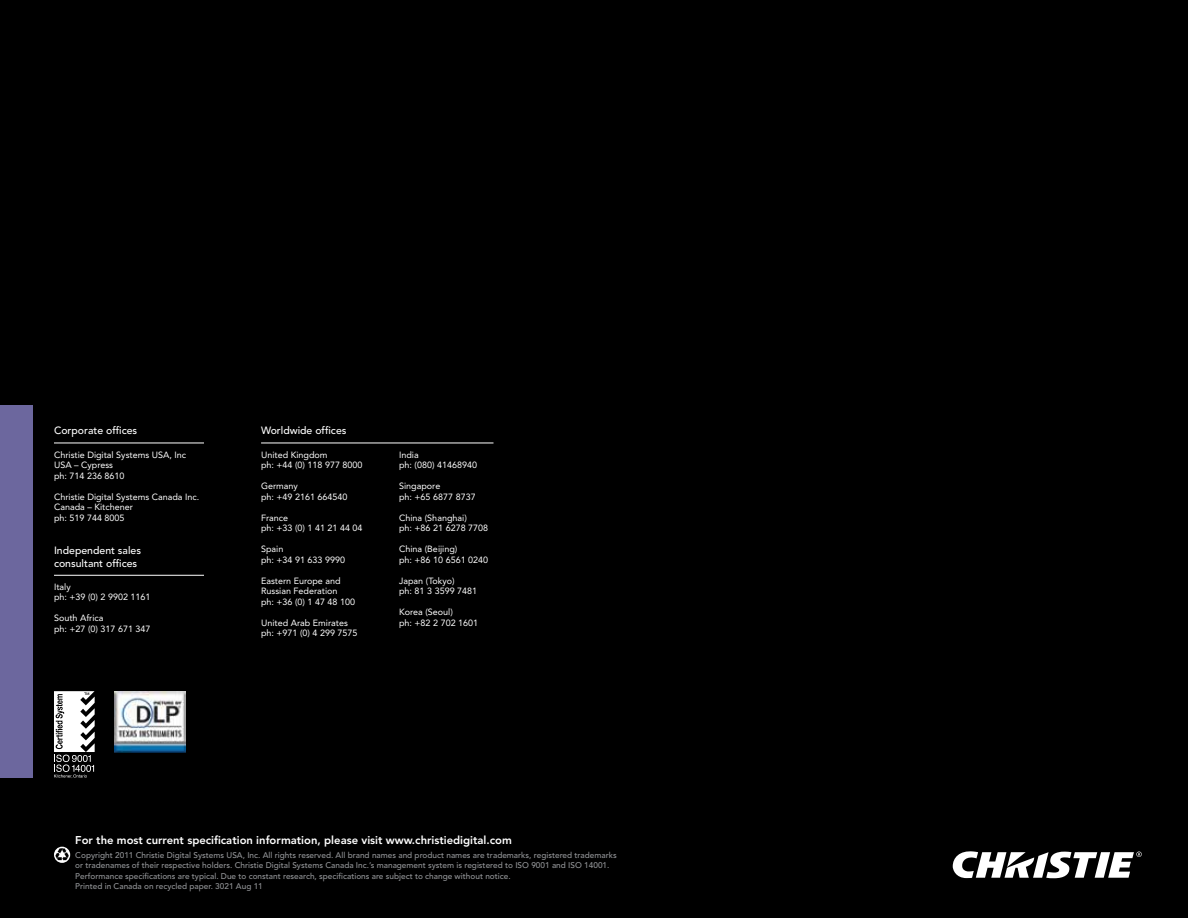
<style>
.page{position:relative;width:1188px;height:918px;background:#000}
.page>*{position:absolute;margin:0;border:0;box-sizing:border-box;transform-origin:0 0}
.t1{font:800 11.25px "Avenir";color:#fff}
.t2{font:500 10.5px/12.6px "Avenir";color:#fff}
.t3{font:9px/10.5px "Avenir";color:#fff}
.t4{font:500 8.25px/10.5px "Avenir";color:#939598}
</style>
<div class="page">
<svg style="left:953px;top:851px;width:189px;height:27px"></svg>
<div style="left:0;top:405px;width:32px;height:373px;background:#6c679e"></div>
<svg style="left:54px;top:691px;width:41px;height:87px"></svg>
<img style="left:115px;top:691px;width:71px;height:61px">
<hr style="left:54px;top:443px;width:150px;height:1px;background:#fff">
<hr style="left:54px;top:575px;width:150px;height:1px;background:#fff">
<hr style="left:261px;top:443px;width:233px;height:1px;background:#fff">
<svg style="left:54px;top:847px;width:16px;height:16px"></svg>
<svg style="left:55px;top:848px;width:14px;height:13px"></svg>
<p class="t2" style="left:54px;top:425px;width:85px">Corporate offices</p>
<p class="t3" style="left:54px;top:449px;width:134px">Christie Digital Systems USA, Inc<br>USA – Cypress<br>ph: 714 236 8610</p>
<p class="t3" style="left:54px;top:491px;width:147px">Christie Digital Systems Canada Inc.<br>Canada – Kitchener<br>ph: 519 744 8005</p>
<p class="t2" style="left:54px;top:545px;width:89px">Independent sales consultant offices</p>
<p class="t3" style="left:54px;top:582px;width:98px">Italy<br>ph: +39 (0) 2 9902 1161</p>
<p class="t3" style="left:54px;top:613px;width:98px">South Africa<br>ph: +27 (0) 317 671 347</p>
<p class="t2" style="left:261px;top:425px;width:87px">Worldwide offices</p>
<p class="t3" style="left:261px;top:449px;width:103px">United Kingdom<br>ph: +44 (0) 118 977 8000</p>
<p class="t3" style="left:261px;top:481px;width:88px">Germany<br>ph: +49 2161 664540</p>
<p class="t3" style="left:261px;top:512px;width:103px">France<br>ph: +33 (0) 1 41 21 44 04</p>
<p class="t3" style="left:261px;top:544px;width:86px">Spain<br>ph: +34 91 633 9990</p>
<p class="t3" style="left:261px;top:575px;width:96px">Eastern Europe and<br>Russian Federation<br>ph: +36 (0) 1 47 48 100</p>
<p class="t3" style="left:261px;top:617px;width:98px">United Arab Emirates ph: +971 (0) 4 299 7575</p>
<p class="t3" style="left:399px;top:449px;width:80px">India<br>ph: (080) 41468940</p>
<p class="t3" style="left:399px;top:481px;width:78px">Singapore<br>ph: +65 6877 8737</p>
<p class="t3" style="left:399px;top:512px;width:91px">China (Shanghai)<br>ph: +86 21 6278 7708</p>
<p class="t3" style="left:399px;top:544px;width:91px">China (Beijing)<br>ph: +86 10 6561 0240</p>
<p class="t3" style="left:399px;top:575px;width:80px">Japan (Tokyo)<br>ph: 81 3 3599 7481</p>
<p class="t3" style="left:399px;top:607px;width:81px">Korea (Seoul)<br>ph: +82 2 702 1601</p>
<p class="t1" style="left:75px;top:834px;width:438px">For the most current specification information, please visit www.christiedigital.com</p>
<p class="t4" style="left:75px;top:850px;width:543px">Copyright 2011 Christie Digital Systems USA, Inc. All rights reserved. All brand names and product names are trademarks, registered trademarks or tradenames of their respective holders. Christie Digital Systems Canada Inc.’s management system is registered to ISO 9001 and ISO 14001.<br>Performance specifications are typical. Due to constant research, specifications are subject to change without notice.<br>Printed in Canada on recycled paper. 3021 Aug 11</p>
</div>
